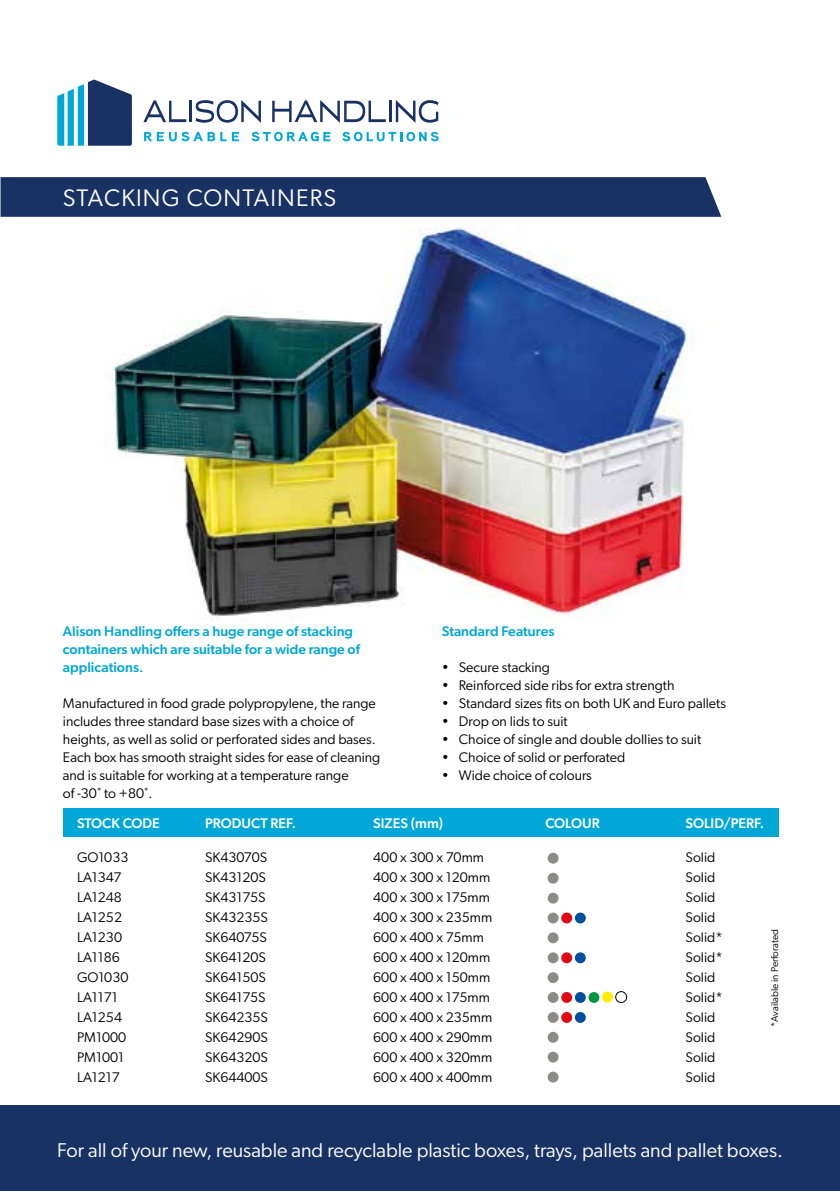
<style>
.page{position:relative;width:840px;height:1191px;background:#fff}
.page>*{position:absolute;margin:0;border:0;box-sizing:border-box;transform-origin:0 0}
.t1{font:24px "Gibson";letter-spacing:.05em;color:#fff}
.t2{font:20px "Gibson";color:#fff}
.t3{font:14px/18px "Gibson";color:#000}
.t4{font:500 14px/18px "Gibson";color:#00a7d7}
.t5{font:500 14px "Gibson";color:#fff}
.t6{font:10px "Gibson";color:#000}
</style>
<div class="page">
<div style="left:0;top:1106px;width:839px;height:85px;background:#183264"></div>
<svg style="left:57px;top:79px;width:75px;height:67px"></svg>
<svg style="left:143px;top:100px;width:43px;height:22px"></svg>
<hr style="left:189px;top:101px;width:3px;height:21px;background:#183264">
<svg style="left:195px;top:100px;width:66px;height:23px"></svg>
<svg style="left:272px;top:100px;width:113px;height:23px"></svg>
<hr style="left:389px;top:101px;width:2px;height:21px;background:#183264">
<svg style="left:395px;top:100px;width:43px;height:23px"></svg>
<svg style="left:144px;top:132px;width:82px;height:9px"></svg>
<svg style="left:232px;top:132px;width:7px;height:9px"></svg>
<svg style="left:251px;top:132px;width:79px;height:9px"></svg>
<svg style="left:342px;top:132px;width:96px;height:9px"></svg>
<img style="left:108px;top:216px;width:614px;height:404px">
<div style="left:1px;top:177px;width:720px;height:40px;background:#183264"></div>
<div style="left:63px;top:808px;width:714px;height:29px;background:#00a7d7"></div>
<div style="left:547px;top:872px;width:11px;height:11px;background:#898c88;border-radius:50%"></div>
<div style="left:547px;top:892px;width:11px;height:11px;background:#898c88;border-radius:50%"></div>
<div style="left:547px;top:912px;width:11px;height:11px;background:#898c88;border-radius:50%"></div>
<div style="left:561px;top:912px;width:11px;height:11px;background:#e30613;border-radius:50%"></div>
<div style="left:574px;top:912px;width:11px;height:11px;background:#004f9f;border-radius:50%"></div>
<div style="left:547px;top:932px;width:11px;height:11px;background:#898c88;border-radius:50%"></div>
<div style="left:547px;top:952px;width:11px;height:11px;background:#898c88;border-radius:50%"></div>
<div style="left:547px;top:972px;width:11px;height:11px;background:#898c88;border-radius:50%"></div>
<div style="left:547px;top:992px;width:11px;height:11px;background:#898c88;border-radius:50%"></div>
<div style="left:547px;top:1012px;width:11px;height:11px;background:#898c88;border-radius:50%"></div>
<div style="left:547px;top:1031px;width:11px;height:11px;background:#898c88;border-radius:50%"></div>
<div style="left:547px;top:1051px;width:11px;height:11px;background:#898c88;border-radius:50%"></div>
<div style="left:547px;top:1071px;width:11px;height:11px;background:#898c88;border-radius:50%"></div>
<div style="left:547px;top:852px;width:11px;height:11px;background:#898c88;border-radius:50%"></div>
<div style="left:561px;top:952px;width:11px;height:11px;background:#e30613;border-radius:50%"></div>
<div style="left:574px;top:952px;width:11px;height:11px;background:#004f9f;border-radius:50%"></div>
<div style="left:561px;top:992px;width:11px;height:11px;background:#e30613;border-radius:50%"></div>
<div style="left:574px;top:992px;width:11px;height:11px;background:#004f9f;border-radius:50%"></div>
<div style="left:588px;top:992px;width:11px;height:11px;background:#009641;border-radius:50%"></div>
<svg style="left:601px;top:991px;width:11px;height:11px"></svg>
<div style="left:615px;top:991px;width:11px;height:11px;border:1px solid #000;border-radius:50%"></div>
<div style="left:561px;top:1012px;width:11px;height:11px;background:#e30613;border-radius:50%"></div>
<div style="left:574px;top:1012px;width:11px;height:11px;background:#004f9f;border-radius:50%"></div>
<h1 class="t1" style="left:63px;top:183px;width:275px">STACKING CONTAINERS</h1>
<p class="t4" style="left:63px;top:622px;width:298px">Alison Handling offers a huge range of stacking containers which are suitable for a wide range of applications.</p>
<p class="t3" style="left:63px;top:694px;width:319px">Manufactured in food grade polypropylene, the range includes three standard base sizes with a choice of heights, as well as solid or perforated sides and bases.<br>Each box has smooth straight sides for ease of cleaning and is suitable for working at a temperature range<br>of -30˚ to +80˚.</p>
<p class="t4" style="left:441px;top:622px;width:114px">Standard Features</p>
<p class="t3" style="left:441px;top:658px;width:110px">• Secure stacking</p>
<p class="t3" style="left:441px;top:676px;width:234px">• Reinforced side ribs for extra strength</p>
<p class="t3" style="left:441px;top:694px;width:285px">• Standard sizes fits on both UK and Euro pallets</p>
<p class="t3" style="left:441px;top:712px;width:127px">• Drop on lids to suit</p>
<p class="t3" style="left:441px;top:730px;width:261px">• Choice of single and double dollies to suit</p>
<p class="t3" style="left:441px;top:748px;width:185px">• Choice of solid or perforated</p>
<p class="t3" style="left:441px;top:766px;width:151px">• Wide choice of colours</p>
<p class="t5" style="left:77px;top:814px;width:84px">STOCK CODE</p>
<p class="t5" style="left:205px;top:814px;width:92px">PRODUCT REF.</p>
<p class="t5" style="left:373px;top:814px;width:71px">SIZES (mm)</p>
<p class="t5" style="left:545px;top:814px;width:56px">COLOUR</p>
<p class="t5" style="left:685px;top:814px;width:80px">SOLID/PERF.</p>
<p class="t3" style="left:77px;top:848px;width:53px">GO1033</p>
<p class="t3" style="left:205px;top:848px;width:63px">SK43070S</p>
<p class="t3" style="left:373px;top:848px;width:112px">400 x 300 x 70mm</p>
<p class="t3" style="left:685px;top:848px;width:31px">Solid</p>
<p class="t3" style="left:77px;top:868px;width:46px">LA1347</p>
<p class="t3" style="left:205px;top:868px;width:62px">SK43120S</p>
<p class="t3" style="left:373px;top:868px;width:118px">400 x 300 x 120mm</p>
<p class="t3" style="left:685px;top:868px;width:31px">Solid</p>
<p class="t3" style="left:77px;top:888px;width:46px">LA1248</p>
<p class="t3" style="left:205px;top:888px;width:62px">SK43175S</p>
<p class="t3" style="left:373px;top:888px;width:118px">400 x 300 x 175mm</p>
<p class="t3" style="left:685px;top:888px;width:31px">Solid</p>
<p class="t3" style="left:77px;top:908px;width:46px">LA1252</p>
<p class="t3" style="left:205px;top:908px;width:64px">SK43235S</p>
<p class="t3" style="left:373px;top:908px;width:120px">400 x 300 x 235mm</p>
<p class="t3" style="left:685px;top:908px;width:31px">Solid</p>
<p class="t3" style="left:77px;top:928px;width:46px">LA1230</p>
<p class="t3" style="left:205px;top:928px;width:63px">SK64075S</p>
<p class="t3" style="left:373px;top:928px;width:112px">600 x 400 x 75mm</p>
<p class="t3" style="left:685px;top:928px;width:39px">Solid*</p>
<p class="t3" style="left:77px;top:948px;width:44px">LA1186</p>
<p class="t3" style="left:205px;top:948px;width:62px">SK64120S</p>
<p class="t3" style="left:373px;top:948px;width:118px">600 x 400 x 120mm</p>
<p class="t3" style="left:685px;top:948px;width:39px">Solid*</p>
<p class="t3" style="left:77px;top:968px;width:53px">GO1030</p>
<p class="t3" style="left:205px;top:968px;width:62px">SK64150S</p>
<p class="t3" style="left:373px;top:968px;width:118px">600 x 400 x 150mm</p>
<p class="t3" style="left:685px;top:968px;width:31px">Solid</p>
<p class="t3" style="left:77px;top:988px;width:42px">LA1171</p>
<p class="t3" style="left:205px;top:988px;width:62px">SK64175S</p>
<p class="t3" style="left:373px;top:988px;width:118px">600 x 400 x 175mm</p>
<p class="t3" style="left:685px;top:988px;width:39px">Solid*</p>
<p class="t3" style="left:77px;top:1008px;width:46px">LA1254</p>
<p class="t3" style="left:205px;top:1008px;width:64px">SK64235S</p>
<p class="t3" style="left:373px;top:1008px;width:120px">600 x 400 x 235mm</p>
<p class="t3" style="left:685px;top:1008px;width:31px">Solid</p>
<p class="t3" style="left:77px;top:1028px;width:50px">PM1000</p>
<p class="t3" style="left:205px;top:1028px;width:64px">SK64290S</p>
<p class="t3" style="left:373px;top:1028px;width:120px">600 x 400 x 290mm</p>
<p class="t3" style="left:685px;top:1028px;width:31px">Solid</p>
<p class="t3" style="left:77px;top:1048px;width:48px">PM1001</p>
<p class="t3" style="left:205px;top:1048px;width:64px">SK64320S</p>
<p class="t3" style="left:373px;top:1048px;width:120px">600 x 400 x 320mm</p>
<p class="t3" style="left:685px;top:1048px;width:31px">Solid</p>
<p class="t3" style="left:77px;top:1068px;width:44px">LA1217</p>
<p class="t3" style="left:205px;top:1068px;width:64px">SK64400S</p>
<p class="t3" style="left:373px;top:1068px;width:120px">600 x 400 x 400mm</p>
<p class="t3" style="left:685px;top:1068px;width:31px">Solid</p>
<p class="t6" style="left:768px;top:1026px;width:99px;rotate:-90deg">*Available in Perforated</p>
<h2 class="t2" style="left:57px;top:1138px;width:726px">For all of your new, reusable and recyclable plastic boxes, trays, pallets and pallet boxes.</h2>
</div>
